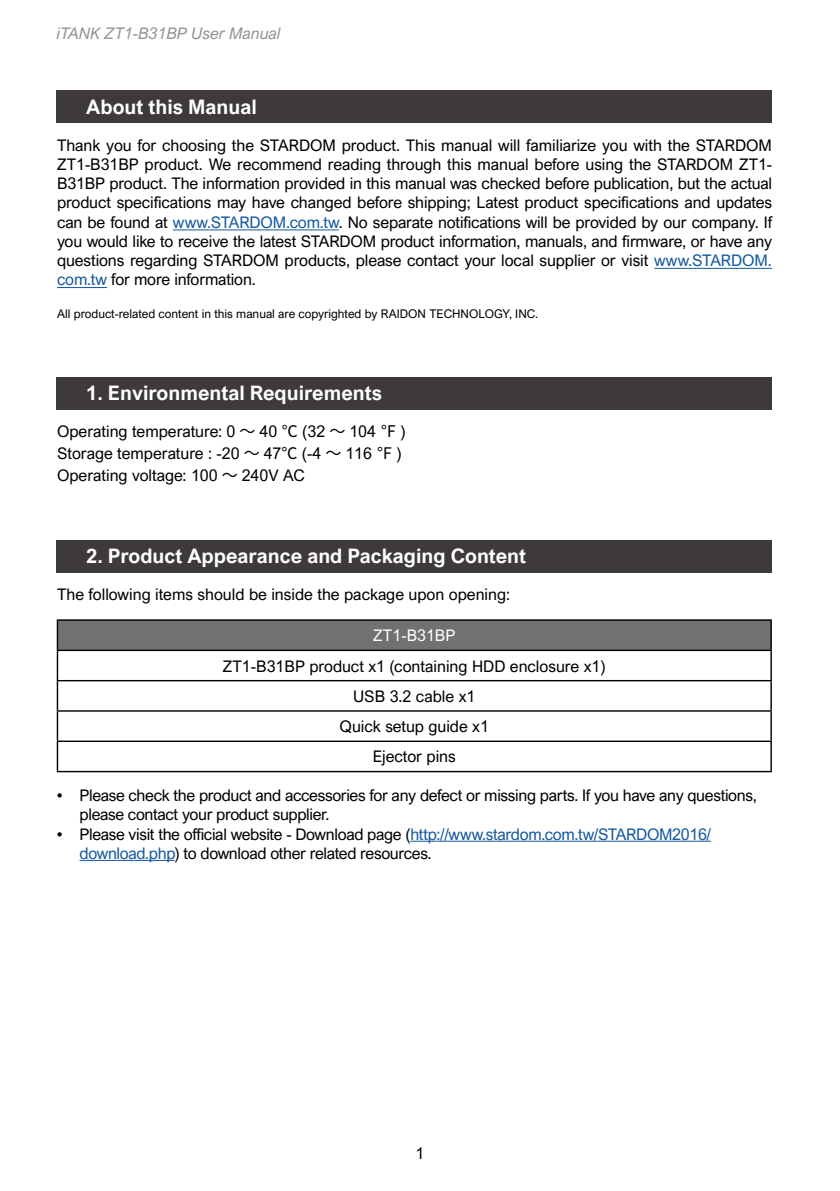
<style>
.page{position:relative;width:840px;height:1191px;background:#fff}
.page>*{position:absolute;margin:0;border:0;box-sizing:border-box;transform-origin:0 0}
.t1{font:700 20px "Arial Nova";color:#fff}
.t2{font:16px/19.2px "Arial Nova";letter-spacing:-.01em;color:#000}
.t3{font:italic 16px "Arial Nova";color:#949495}
.t4{font:16px "Arial Nova";color:#fff}
.t5{font:12px "Arial Nova";color:#000}
.s1{color:#15599f}
.s2{font-family:"Source Han Sans TW"}
</style>
<div class="page">
<div style="left:57px;top:377px;width:714px;height:32px;background:#3e3a39"></div>
<div style="left:57px;top:91px;width:714px;height:32px;background:#3e3a39"></div>
<hr style="left:173px;top:229px;width:165px;height:1px;background:#15599f">
<hr style="left:654px;top:268px;width:117px;height:1px;background:#15599f">
<hr style="left:57px;top:287px;width:50px;height:1px;background:#15599f">
<div style="left:57px;top:540px;width:714px;height:32px;background:#3e3a39"></div>
<div style="left:57px;top:620px;width:713px;height:30px;background:#727171"></div>
<hr style="left:57px;top:619px;width:714px;height:2px;background:#000">
<hr style="left:57px;top:649px;width:714px;height:2px;background:#000">
<hr style="left:57px;top:680px;width:714px;height:1px;background:#000">
<hr style="left:57px;top:710px;width:714px;height:1px;background:#000">
<hr style="left:57px;top:740px;width:714px;height:2px;background:#000">
<svg style="left:57px;top:621px;width:1px;height:150px"></svg>
<svg style="left:770px;top:621px;width:1px;height:150px"></svg>
<hr style="left:57px;top:771px;width:714px;height:1px;background:#000">
<hr style="left:410px;top:841px;width:300px;height:1px;background:#15599f">
<hr style="left:80px;top:860px;width:94px;height:1px;background:#15599f">
<p class="t3" style="left:57px;top:25px;width:225px">iTANK ZT1-B31BP User Manual</p>
<p class="t1" style="left:86px;top:95px;width:172px">About this Manual</p>
<p class="t2" style="left:57px;top:135px;width:716px;text-align:justify">Thank you for choosing the STARDOM product. This manual will familiarize you with the STARDOM ZT1-B31BP product. We recommend reading through this manual before using the STARDOM ZT1- B31BP product. The information provided in this manual was checked before publication, but the actual product specifications may have changed before shipping; Latest product specifications and updates can be found at <span class="s1">www.STARDOM.com.tw</span>. No separate notifications will be provided by our company. If you would like to receive the latest STARDOM product information, manuals, and firmware, or have any questions regarding STARDOM products, please contact your local supplier or visit <span class="s1">www.STARDOM. com.tw</span> for more information.</p>
<p class="t5" style="left:57px;top:307px;width:482px">All product-related content in this manual are copyrighted by RAIDON TECHNOLOGY, INC.</p>
<p class="t1" style="left:86px;top:381px;width:297px">1. Environmental Requirements</p>
<p class="t2" style="left:57px;top:421px;width:350px;line-height:22px">Operating temperature: 0 <span class="s2">～</span> 40 <span class="s2">℃</span> (32 <span class="s2">～</span> 104 <span class="s2">℉</span> )<br>Storage temperature : -20 <span class="s2">～</span> 47<span class="s2">℃</span> (-4 <span class="s2">～</span> 116 <span class="s2">℉</span> )<br>Operating voltage: 100 <span class="s2">～</span> 240V AC</p>
<p class="t1" style="left:86px;top:544px;width:441px">2. Product Appearance and Packaging Content</p>
<p class="t2" style="left:57px;top:585px;width:454px">The following items should be inside the package upon opening:</p>
<p class="t4" style="left:373px;top:626px;width:84px">ZT1-B31BP</p>
<p class="t2" style="left:223px;top:651px;width:384px;line-height:30.2px;text-align:center">ZT1-B31BP product x1 (containing HDD enclosure x1)<br>USB 3.2 cable x1<br>Quick setup guide x1<br>Ejector pins</p>
<p class="t2" style="left:80px;top:786px;width:678px;text-indent:-23px">• Please check the product and accessories for any defect or missing parts. If you have any questions, please contact your product supplier.</p>
<p class="t2" style="left:80px;top:824px;width:632px;text-indent:-23px">• Please visit the official website - Download page (<span class="s1">http://www.stardom.com.tw/STARDOM2016/ download.php</span>) to download other related resources.</p>
<p class="t2" style="left:415px;top:1143px;width:10px">1</p>
</div>
